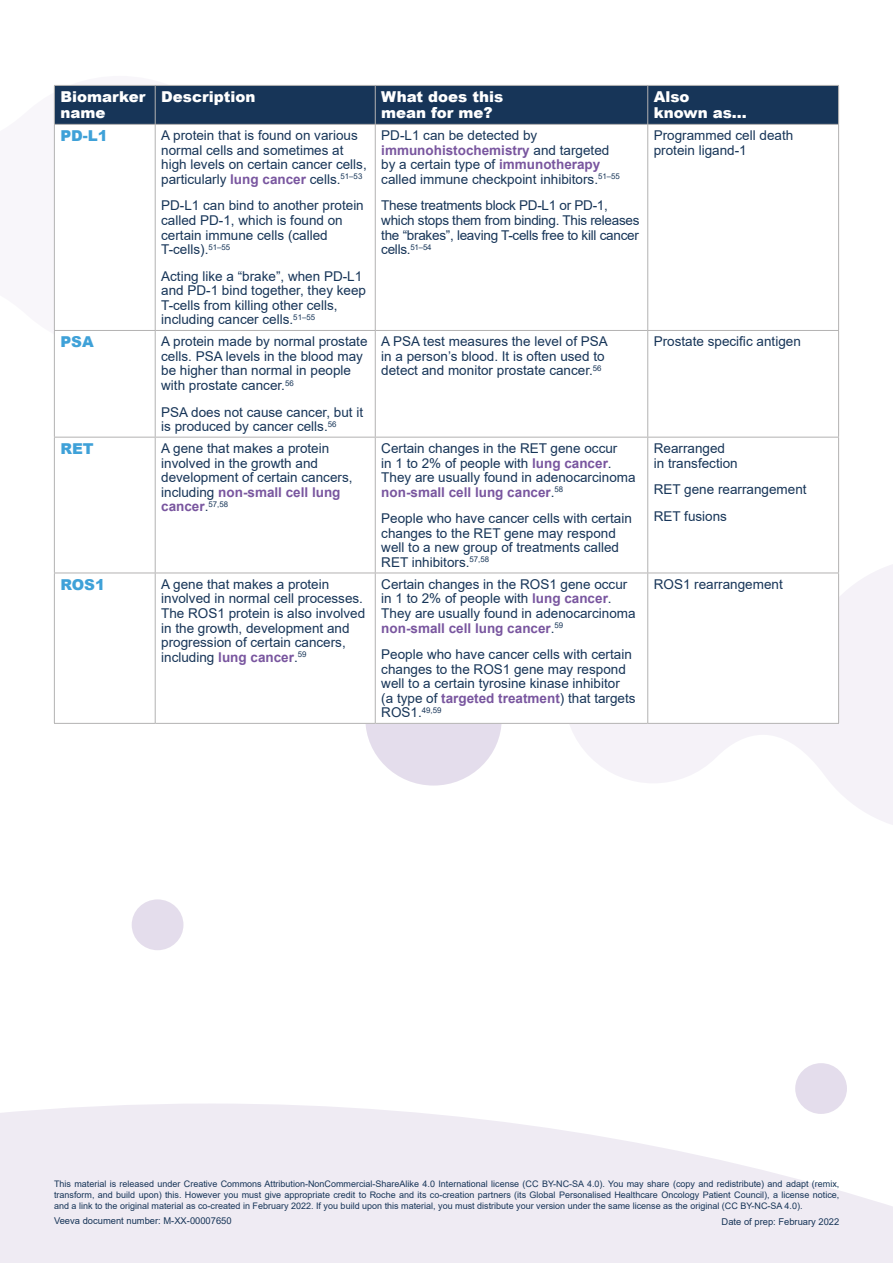
<style>
.page{position:relative;width:893px;height:1263px;background:#fff}
.page>*{position:absolute;margin:0;border:0;box-sizing:border-box;transform-origin:0 0}
.t1{font:900 15px/16.2px "Arial";color:#fff}
.t2{font:900 15px "Arial";color:#3fa1d8}
.t3{font:13.5px/14.5px "Arial";color:#173558}
.t4{font:13.5px/14.5px "Arial";letter-spacing:-.02em;color:#173558}
.t5{font:9.3px "Arial";color:#173558}
.t6{font:9px/10.8px "Arial";color:#173558;text-align:justify}
.s1{font-weight:700;color:#79569f}
</style>
<div class="page">
<svg style="left:0;top:1104px;width:893px;height:159px;fill:#efebf3"></svg>
<div style="left:365px;top:652px;width:137px;height:133px;background:#e4ddec;border-radius:50%"></div>
<svg style="left:570px;top:565px;width:323px;height:260px;fill:#f5f2f8"></svg>
<div style="left:54px;top:85px;width:785px;height:639px;background:#fff"></div>
<div style="left:55px;top:86px;width:783px;height:38px;background:#173558"></div>
<hr style="left:54px;top:85px;width:101px;height:1px;background:#b3b2b2">
<hr style="left:54px;top:86px;width:1px;height:38px;background:#b3b2b2">
<hr style="left:155px;top:85px;width:220px;height:1px;background:#b3b2b2">
<hr style="left:155px;top:86px;width:1px;height:38px;background:#b3b2b2">
<hr style="left:375px;top:85px;width:273px;height:1px;background:#b3b2b2">
<hr style="left:375px;top:86px;width:1px;height:38px;background:#b3b2b2">
<hr style="left:648px;top:85px;width:191px;height:1px;background:#b3b2b2">
<hr style="left:647px;top:86px;width:1px;height:38px;background:#b3b2b2">
<hr style="left:838px;top:86px;width:1px;height:38px;background:#b3b2b2">
<hr style="left:54px;top:124px;width:101px;height:1px;background:#b3b2b2">
<hr style="left:54px;top:125px;width:1px;height:205px;background:#b3b2b2">
<hr style="left:155px;top:124px;width:220px;height:1px;background:#b3b2b2">
<hr style="left:155px;top:125px;width:1px;height:205px;background:#b3b2b2">
<hr style="left:375px;top:124px;width:273px;height:1px;background:#b3b2b2">
<hr style="left:375px;top:125px;width:1px;height:205px;background:#b3b2b2">
<hr style="left:648px;top:124px;width:191px;height:1px;background:#b3b2b2">
<hr style="left:647px;top:125px;width:1px;height:205px;background:#b3b2b2">
<hr style="left:838px;top:125px;width:1px;height:205px;background:#b3b2b2">
<hr style="left:54px;top:330px;width:101px;height:1px;background:#b3b2b2">
<hr style="left:54px;top:331px;width:1px;height:106px;background:#b3b2b2">
<hr style="left:155px;top:330px;width:220px;height:1px;background:#b3b2b2">
<hr style="left:155px;top:331px;width:1px;height:106px;background:#b3b2b2">
<hr style="left:375px;top:330px;width:273px;height:1px;background:#b3b2b2">
<hr style="left:375px;top:331px;width:1px;height:106px;background:#b3b2b2">
<hr style="left:648px;top:330px;width:191px;height:1px;background:#b3b2b2">
<hr style="left:647px;top:331px;width:1px;height:106px;background:#b3b2b2">
<hr style="left:838px;top:331px;width:1px;height:106px;background:#b3b2b2">
<hr style="left:54px;top:437px;width:101px;height:1px;background:#b3b2b2">
<hr style="left:54px;top:437px;width:1px;height:136px;background:#b3b2b2">
<hr style="left:155px;top:437px;width:220px;height:1px;background:#b3b2b2">
<hr style="left:155px;top:437px;width:1px;height:136px;background:#b3b2b2">
<hr style="left:375px;top:437px;width:273px;height:1px;background:#b3b2b2">
<hr style="left:375px;top:437px;width:1px;height:136px;background:#b3b2b2">
<hr style="left:648px;top:437px;width:191px;height:1px;background:#b3b2b2">
<hr style="left:647px;top:437px;width:1px;height:136px;background:#b3b2b2">
<hr style="left:838px;top:437px;width:1px;height:136px;background:#b3b2b2">
<hr style="left:54px;top:573px;width:101px;height:1px;background:#b3b2b2">
<hr style="left:54px;top:573px;width:1px;height:150px;background:#b3b2b2">
<hr style="left:155px;top:573px;width:220px;height:1px;background:#b3b2b2">
<hr style="left:155px;top:573px;width:1px;height:150px;background:#b3b2b2">
<hr style="left:375px;top:573px;width:273px;height:1px;background:#b3b2b2">
<hr style="left:375px;top:573px;width:1px;height:150px;background:#b3b2b2">
<hr style="left:648px;top:573px;width:191px;height:1px;background:#b3b2b2">
<hr style="left:647px;top:573px;width:1px;height:150px;background:#b3b2b2">
<hr style="left:838px;top:573px;width:1px;height:150px;background:#b3b2b2">
<hr style="left:54px;top:723px;width:101px;height:1px;background:#b3b2b2">
<hr style="left:155px;top:723px;width:220px;height:1px;background:#b3b2b2">
<hr style="left:375px;top:723px;width:273px;height:1px;background:#b3b2b2">
<hr style="left:648px;top:723px;width:191px;height:1px;background:#b3b2b2">
<div style="left:132px;top:899px;width:51px;height:51px;background:#e4ddec;border-radius:50%"></div>
<div style="left:795px;top:1063px;width:52px;height:51px;background:#e4ddec;border-radius:50%"></div>
<p class="t1" style="left:60px;top:88px;width:86px">Biomarker name</p>
<p class="t1" style="left:161px;top:88px;width:96px">Description</p>
<p class="t1" style="left:381px;top:88px;width:123px">What does this mean for me?</p>
<p class="t1" style="left:654px;top:88px;width:95px">Also known as…</p>
<p class="t2" style="left:60px;top:125px;width:49px">PD-L1</p>
<p class="t3" style="left:161px;top:128px;width:207px">A protein that is found on various normal cells and sometimes at high levels on certain cancer cells, particularly <span class="s1">lung cancer</span> cells.<sup>51–53</sup></p>
<p class="t3" style="left:161px;top:198px;width:204px">PD-L1 can bind to another protein called PD-1, which is found on certain immune cells (called<br>T-cells).<sup>51–55</sup></p>
<p class="t3" style="left:161px;top:269px;width:206px">Acting like a “brake”, when PD-L1 and PD-1 bind together, they keep<br>T-cells from killing other cells, including cancer cells.<sup>51–55</sup></p>
<p class="t3" style="left:381px;top:128px;width:240px">PD-L1 can be detected by <span class="s1">immunohistochemistry</span> and targeted by a certain type of <span class="s1">immunotherapy </span>called immune checkpoint inhibitors.<sup>51–55</sup></p>
<p class="t4" style="left:381px;top:198px;width:260px">These treatments block PD-L1 or PD-1, which stops them from binding. This releases the “brakes”, leaving T-cells free to kill cancer cells.<sup>51–54</sup></p>
<p class="t3" style="left:654px;top:128px;width:141px">Programmed cell death protein ligand-1</p>
<p class="t2" style="left:60px;top:331px;width:35px">PSA</p>
<p class="t3" style="left:161px;top:334px;width:208px">A protein made by normal prostate cells. PSA levels in the blood may be higher than normal in people with prostate cancer.<sup>56</sup></p>
<p class="t3" style="left:161px;top:404px;width:203px">PSA does not cause cancer, but it is produced by cancer cells.<sup>56</sup></p>
<p class="t3" style="left:381px;top:334px;width:228px">A PSA test measures the level of PSA in a person’s blood. It is often used to detect and monitor prostate cancer.<sup>56</sup></p>
<p class="t3" style="left:654px;top:334px;width:149px">Prostate specific antigen</p>
<p class="t2" style="left:60px;top:438px;width:35px">RET</p>
<p class="t3" style="left:161px;top:441px;width:193px">A gene that makes a protein involved in the growth and development of certain cancers, including <span class="s1">non-small cell lung cancer</span>.<sup>57,58</sup></p>
<p class="t3" style="left:381px;top:441px;width:256px">Certain changes in the RET gene occur<br>in 1 to 2% of people with <span class="s1">lung cancer</span>.<br>They are usually found in adenocarcinoma <span class="s1">non-small cell lung cancer</span>.<sup>58</sup></p>
<p class="t3" style="left:381px;top:511px;width:252px">People who have cancer cells with certain changes to the RET gene may respond well to a new group of treatments called RET inhibitors.<sup>57,58</sup></p>
<p class="t2" style="left:60px;top:573px;width:46px">ROS1</p>
<p class="t3" style="left:161px;top:577px;width:206px">A gene that makes a protein involved in normal cell processes.<br>The ROS1 protein is also involved in the growth, development and progression of certain cancers, including <span class="s1">lung cancer</span>.<sup>59</sup></p>
<p class="t3" style="left:381px;top:577px;width:256px">Certain changes in the ROS1 gene occur in 1 to 2% of people with <span class="s1">lung cancer</span>.<br>They are usually found in adenocarcinoma <span class="s1">non-small cell lung cancer</span>.<sup>59</sup></p>
<p class="t3" style="left:381px;top:647px;width:256px">People who have cancer cells with certain changes to the ROS1 gene may respond well to a certain tyrosine kinase inhibitor<br>(a type of <span class="s1">targeted treatment</span>) that targets ROS1.<sup>49,59</sup></p>
<p class="t3" style="left:654px;top:441px;width:86px">Rearranged in transfection</p>
<p class="t3" style="left:654px;top:476px;width:154px;line-height:26.5px">RET gene rearrangement<br>RET fusions</p>
<p class="t3" style="left:654px;top:577px;width:131px">ROS1 rearrangement</p>
<p class="t6" style="left:54px;top:1178px;width:787px">This material is released under Creative Commons Attribution-NonCommercial-ShareAlike 4.0 International license (CC BY-NC-SA 4.0). You may share (copy and redistribute) and adapt (remix, transform, and build upon) this. However you must give appropriate credit to Roche and its co-creation partners (its Global Personalised Healthcare Oncology Patient Council), a license notice, and a link to the original material as co-created in February 2022. If you build upon this material, you must distribute your version under the same license as the original (CC BY-NC-SA 4.0).</p>
<p class="t5" style="left:54px;top:1214px;width:179px">Veeva document number: M-XX-00007650</p>
<p class="t5" style="left:722px;top:1215px;width:119px">Date of prep: February 2022</p>
</div>
